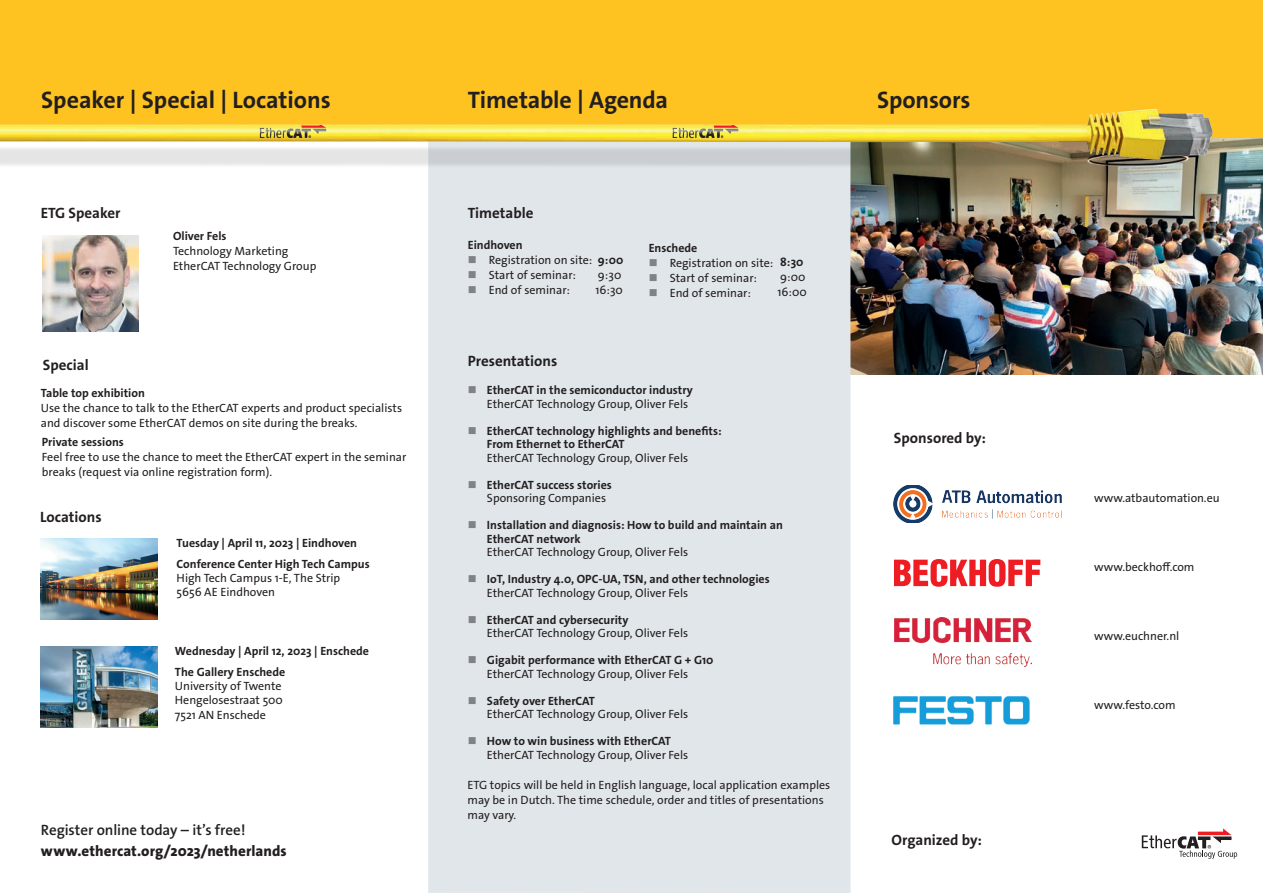
<style>
.page{position:relative;width:1263px;height:893px;background:#fff}
.page>*{position:absolute;margin:0;border:0;box-sizing:border-box;transform-origin:0 0}
.t1{font:700 24px "The Sans Os F";color:#231f20}
.t2{font:700 15px "The Sans Os F";color:#231f20}
.t3{font:800 15px "The Sans Os F";letter-spacing:.005em;color:#231f20}
.t4{font:600 15px "The Sans Os F";letter-spacing:-.005em;color:#231f20}
.t5{font:12px/15px "The Sans Os F";color:#231f20}
.t6{font:700 12px/13.5px "The Sans Os F";color:#231f20}
.s1{color:#808285}
.s2{font-weight:400}
.s3{font-weight:700}
</style>
<div class="page">
<img style="left:850px;top:138px;width:413px;height:237px">
<div style="left:428px;top:137px;width:422px;height:756px;background:#e1e6ea"></div>
<div style="left:0;top:0;width:443px;height:138px;background:#fec221"></div>
<div style="left:425px;top:0;width:425px;height:138px;background:#fec221"></div>
<div style="left:850px;top:0;width:413px;height:138px;background:#fec221"></div>
<img style="left:0;top:109px;width:1231px;height:84px">
<img style="left:653px;top:122px;width:99px;height:24px">
<svg style="left:1142px;top:828px;width:95px;height:31px"></svg>
<img style="left:240px;top:122px;width:100px;height:24px">
<img style="left:43px;top:235px;width:96px;height:97px">
<img style="left:41px;top:539px;width:116px;height:80px">
<img style="left:41px;top:647px;width:116px;height:81px">
<img style="left:894px;top:696px;width:135px;height:28px">
<svg style="left:894px;top:559px;width:146px;height:28px"></svg>
<img style="left:894px;top:485px;width:168px;height:38px">
<img style="left:895px;top:617px;width:137px;height:49px">
<h1 class="t1" style="left:41px;top:85px;width:291px">Speaker | Special | Locations</h1>
<h1 class="t1" style="left:468px;top:85px;width:202px">Timetable | Agenda</h1>
<p class="t2" style="left:41px;top:203px;width:81px">ETG Speaker</p>
<p class="t2" style="left:43px;top:355px;width:47px">Special</p>
<p class="t6" style="left:173px;top:230px;width:55px">Oliver Fels</p>
<p class="t5" style="left:173px;top:244px;width:145px">Technology Marketing<br>EtherCAT Technology Group</p>
<p class="t6" style="left:41px;top:387px;width:106px">Table top exhibition</p>
<p class="t5" style="left:41px;top:401px;width:363px">Use the chance to talk to the EtherCAT experts and product specialists and discover some EtherCAT demos on site during the breaks.</p>
<p class="t6" style="left:42px;top:435px;width:83px">Private sessions</p>
<p class="t5" style="left:42px;top:450px;width:366px">Feel free to use the chance to meet the EtherCAT expert in the seminar breaks (request via online registration form).</p>
<p class="t2" style="left:40px;top:507px;width:63px">Locations</p>
<p class="t6" style="left:177px;top:532px;width:195px;line-height:21px">Tuesday | April 11, 2023 | Eindhoven<br>Conference Center High Tech Campus</p>
<p class="t5" style="left:177px;top:571px;width:165px;line-height:14.2px">High Tech Campus 1-E, The Strip<br>5656 AE Eindhoven</p>
<p class="t6" style="left:175px;top:640px;width:196px;line-height:21px">Wednesday | April 12, 2023 | Enschede<br>The Gallery Enschede</p>
<p class="t5" style="left:175px;top:679px;width:110px;line-height:14.2px;text-align:justify">University of Twente Hengelosestraat 500<br>7521 AN Enschede</p>
<p class="t4" style="left:41px;top:820px;width:206px">Register online today – it’s free!</p>
<p class="t3" style="left:41px;top:841px;width:247px">www.ethercat.org/2023/netherlands</p>
<p class="t2" style="left:468px;top:203px;width:67px">Timetable</p>
<p class="t6" style="left:468px;top:239px;width:56px">Eindhoven</p>
<p class="t5" style="left:468px;top:253px;width:126px"><span class="s1">■</span> Registration on site:</p>
<p class="t5" style="left:468px;top:268px;width:110px"><span class="s1">■</span> Start of seminar:</p>
<p class="t5" style="left:468px;top:283px;width:104px"><span class="s1">■</span> End of seminar:</p>
<p class="t6" style="left:598px;top:253px;width:27px">9:00</p>
<p class="t5" style="left:595px;top:267px;width:29px">9:30<br>16:30</p>
<p class="t6" style="left:649px;top:241px;width:50px">Enschede</p>
<p class="t5" style="left:649px;top:255px;width:126px"><span class="s1">■</span> Registration on site:</p>
<p class="t5" style="left:649px;top:270px;width:110px"><span class="s1">■</span> Start of seminar:</p>
<p class="t5" style="left:649px;top:285px;width:104px"><span class="s1">■</span> End of seminar:</p>
<p class="t6" style="left:780px;top:255px;width:25px">8:30</p>
<p class="t5" style="left:777px;top:270px;width:31px">9:00<br>16:00</p>
<p class="t2" style="left:468px;top:351px;width:91px">Presentations</p>
<p class="t6" style="left:487px;top:384px;width:207px;text-indent:-19px"><span class="s1">■</span> EtherCAT in the semiconductor industry<br><span class="s2">EtherCAT Technology Group, Oliver Fels</span></p>
<p class="t6" style="left:487px;top:424px;width:236px;text-indent:-19px"><span class="s1">■</span> EtherCAT technology highlights and benefits:<br>From Ethernet to EtherCAT</p>
<p class="t5" style="left:487px;top:450px;width:203px">EtherCAT Technology Group, Oliver Fels</p>
<p class="t6" style="left:487px;top:478px;width:126px;text-indent:-19px"><span class="s1">■</span> EtherCAT success stories<br><span class="s2">Sponsoring Companies</span></p>
<p class="t6" style="left:487px;top:519px;width:297px;text-indent:-19px"><span class="s1">■</span> Installation and diagnosis: How to build and maintain an<br>EtherCAT network</p>
<p class="t5" style="left:487px;top:545px;width:203px">EtherCAT Technology Group, Oliver Fels</p>
<p class="t6" style="left:487px;top:573px;width:284px;text-indent:-19px"><span class="s1">■</span> IoT, Industry 4.0, OPC-UA, TSN, and other technologies<br><span class="s2">EtherCAT Technology Group, Oliver Fels</span></p>
<p class="t5" style="left:487px;top:613px;width:203px;line-height:13.5px;text-indent:-19px"><span class="s1">■</span> <span class="s3">EtherCAT and cybersecurity<br></span>EtherCAT Technology Group, Oliver Fels</p>
<p class="t6" style="left:468px;top:654px;width:247px;text-align:center"><span class="s1">■</span> Gigabit performance with EtherCAT G + G10<br><span class="s2">EtherCAT Technology Group, Oliver Fels</span></p>
<p class="t5" style="left:487px;top:694px;width:203px;line-height:13.5px;text-indent:-19px"><span class="s1">■</span> <span class="s3">Safety over EtherCAT<br></span>EtherCAT Technology Group, Oliver Fels</p>
<p class="t5" style="left:487px;top:735px;width:203px;line-height:13.5px;text-indent:-19px"><span class="s1">■</span> <span class="s3">How to win business with EtherCAT<br></span>EtherCAT Technology Group, Oliver Fels</p>
<p class="t5" style="left:467px;top:777px;width:364px">ETG topics will be held in English language, local application examples may be in Dutch. The time schedule, order and titles of presentations may vary.</p>
<h1 class="t1" style="left:877px;top:85px;width:95px">Sponsors</h1>
<p class="t2" style="left:894px;top:428px;width:93px">Sponsored by:</p>
<p class="t2" style="left:892px;top:830px;width:92px">Organized by:</p>
<p class="t5" style="left:1094px;top:490px;width:127px">www.atbautomation.eu</p>
<p class="t5" style="left:1094px;top:559px;width:102px">www.beckhoff.com</p>
<p class="t5" style="left:1094px;top:629px;width:87px">www.euchner.nl</p>
<p class="t5" style="left:1094px;top:698px;width:83px">www.festo.com</p>
</div>
